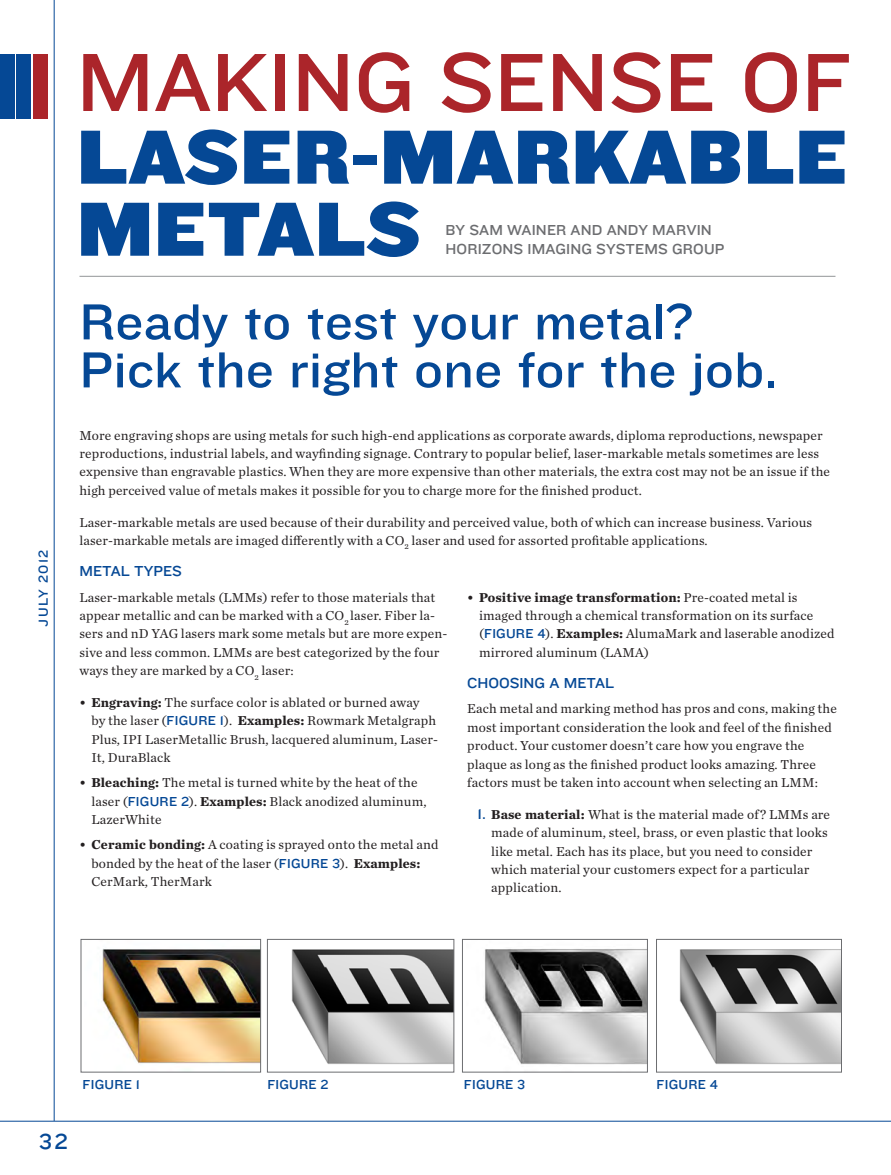
<style>
.page{position:relative;width:891px;height:1175px;background:#fff}
.page>*{position:absolute;margin:0;border:0;box-sizing:border-box;transform-origin:0 0}
.Focus_Headline{font:85.5px "Knockout HTF32 Junior Cruiserwt";color:#ab252a}
.Focus_Headline-2{font:79.5px/72px "Knockout HTF72 Full Cruiserwt";color:#054895}
.Article_Lead-In{font:52.5px/48px "Knockout HTF32 Junior Cruiserwt";color:#054895}
.Footer_RP_Left{font:22.5px "Knockout HTF32 Junior Cruiserwt";color:#054895}
.A-head_byline{font:15px/18.3px "Knockout HTF32 Junior Cruiserwt";letter-spacing:.01em;color:#6c6d70}
.A-body_head1{font:15px "Knockout HTF32 Junior Cruiserwt";color:#054895}
.A-body_noindent{font:13.5px/18.3px "Chronicle Text G1";letter-spacing:.01em;color:#231f20}
.A-body_bullet{font:13.5px/18.3px "Chronicle Text G1";letter-spacing:.01em;color:#231f20}
.A-body_number{font:13.5px/18.3px "Chronicle Text G1";letter-spacing:.01em;color:#231f20}
.A-caption1{font:13.5px "Knockout HTF32 Junior Cruiserwt";letter-spacing:.02em;color:#054895}
.Footer_RP_Side{font:13.5px "Knockout HTF32 Junior Cruiserwt";letter-spacing:.1em;color:#054895}
.s1{font-weight:700}
.s2{font-family:"Knockout HTF32 Junior Cruiserwt";color:#054895}
.s3{font-family:"Knockout HTF32 Junior Cruiserwt";font-size:15px;color:#054895}
</style>
<div class="page">
<div style="left:0;top:54px;width:15px;height:64px;background:#054895"></div>
<div style="left:17px;top:54px;width:14px;height:64px;background:#054895"></div>
<div style="left:33px;top:54px;width:15px;height:64px;background:#ab252a"></div>
<hr style="left:54px;top:0;width:1px;height:1120px;background:#054895">
<hr style="left:0;top:1120px;width:891px;height:1px;background:#054895">
<hr style="left:80px;top:276px;width:756px;height:1px;background:#939598">
<img style="left:100px;top:949px;width:159px;height:115px">
<div style="left:81px;top:939px;width:180px;height:133px;border:1px solid #6c6d70"></div>
<img style="left:291px;top:949px;width:161px;height:115px">
<div style="left:267px;top:939px;width:187px;height:133px;border:1px solid #6c6d70"></div>
<img style="left:484px;top:949px;width:162px;height:116px">
<div style="left:462px;top:939px;width:186px;height:133px;border:1px solid #6c6d70"></div>
<img style="left:679px;top:949px;width:161px;height:115px">
<div style="left:656px;top:939px;width:186px;height:133px;border:1px solid #6c6d70"></div>
<p class="Footer_RP_Side" style="left:36px;top:626px;width:78px;rotate:-90deg">JULY 2012</p>
<p class="Focus_Headline" style="left:77px;top:36px;width:777px">MAKING SENSE OF</p>
<p class="Focus_Headline-2" style="left:77px;top:123px;width:773px">LASER-MARKABLE<br>METALS</p>
<p class="A-head_byline" style="left:446px;top:222px;width:281px">BY SAM WAINER AND ANDY MARVIN<br>HORIZONS IMAGING SYSTEMS GROUP</p>
<p class="Article_Lead-In" style="left:80px;top:299px;width:700px">Ready to test your metal?<br>Pick the right one for the job.</p>
<p class="A-body_noindent" style="left:80px;top:425px;width:752px">More engraving shops are using metals for such high-end applications as corporate awards, diploma reproductions, newspaper reproductions, industrial labels, and wayfinding signage. Contrary to popular belief, laser-markable metals sometimes are less expensive than engravable plastics. When they are more expensive than other materials, the extra cost may not be an issue if the high perceived value of metals makes it possible for you to charge more for the finished product.</p>
<p class="A-body_noindent" style="left:80px;top:512px;width:734px">Laser-markable metals are used because of their durability and perceived value, both of which can increase business. Various laser-markable metals are imaged differently with a CO<sub>2</sub> laser and used for assorted profitable applications.</p>
<p class="A-body_head1" style="left:80px;top:563px;width:104px">METAL TYPES</p>
<p class="A-body_noindent" style="left:80px;top:587px;width:369px">Laser-markable metals (LMMs) refer to those materials that appear metallic and can be marked with a CO<sub>2</sub> laser. Fiber la&shy;sers and nD YAG lasers mark some metals but are more expen&shy;sive and less common. LMMs are best categorized by the four ways they are marked by a CO<sub>2</sub> laser:</p>
<p class="A-body_bullet" style="left:91px;top:692px;width:348px;text-indent:-12px"><span class="s1">• Engraving:</span> The surface color is ablated or burned away<br>by the laser (<span class="s2">FIGURE 1</span>). <span class="s1">Examples:</span> Rowmark Metalgraph Plus, IPI LaserMetallic Brush, lacquered aluminum, Laser-It, DuraBlack</p>
<p class="A-body_bullet" style="left:91px;top:773px;width:337px;text-indent:-12px"><span class="s1">• Bleaching:</span> The metal is turned white by the heat of the laser (<span class="s2">FIGURE 2</span>). <span class="s1">Examples:</span> Black anodized aluminum,<br>LazerWhite</p>
<p class="A-body_bullet" style="left:91px;top:834px;width:349px;text-indent:-12px"><span class="s1">• Ceramic bonding:</span> A coating is sprayed onto the metal and bonded by the heat of the laser (<span class="s2">FIGURE 3</span>). <span class="s1">Examples:<br></span>CerMark, TherMark</p>
<p class="A-body_bullet" style="left:479px;top:587px;width:357px;text-indent:-12px"><span class="s1">• Positive image transformation:</span> Pre-coated metal is imaged through a chemical transformation on its surface (<span class="s2">FIGURE 4</span>). <span class="s1">Examples:</span> AlumaMark and laserable anodized mirrored aluminum (LAMA)</p>
<p class="A-body_head1" style="left:467px;top:675px;width:148px">CHOOSING A METAL</p>
<p class="A-body_noindent" style="left:467px;top:699px;width:371px">Each metal and marking method has pros and cons, making the most important consideration the look and feel of the finished product. Your customer doesn’t care how you engrave the plaque as long as the finished product looks amazing. Three factors must be taken into account when selecting an LMM:</p>
<p class="A-body_number" style="left:491px;top:804px;width:340px;text-indent:-14px"><span class="s3">1.</span> <span class="s1">Base material:</span> What is the material made of? LMMs are made of aluminum, steel, brass, or even plastic that looks like metal. Each has its place, but you need to consider which material your customers expect for a particular application.</p>
<p class="A-caption1" style="left:83px;top:1077px;width:59px">FIGURE 1</p>
<p class="Footer_RP_Left" style="left:39px;top:1128px;width:31px">32</p>
<p class="A-caption1" style="left:267px;top:1077px;width:63px">FIGURE 2</p>
<p class="A-caption1" style="left:464px;top:1077px;width:63px">FIGURE 3</p>
<p class="A-caption1" style="left:657px;top:1077px;width:63px">FIGURE 4</p>
</div>
